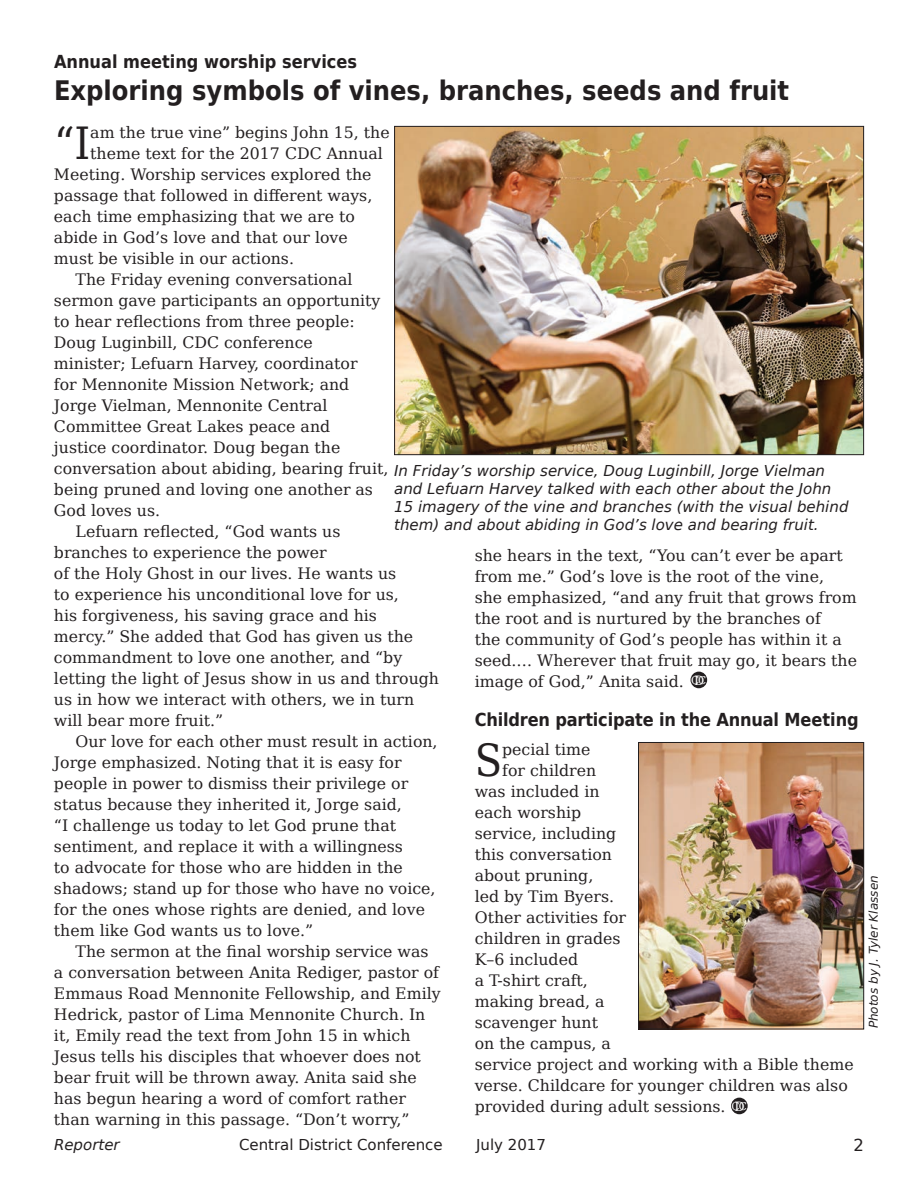
<style>
.page{position:relative;width:918px;height:1188px;background:#fff}
.page>*{position:absolute;margin:0;border:0;box-sizing:border-box;transform-origin:0 0}
.t1{font:44.55px "DejaVu Serif Condensed";color:#231f20}
.t2{font:700 27px "DejaVu Sans Condensed";color:#231f20}
.t3{font:700 18px "DejaVu Sans Condensed";color:#231f20}
.t4{font:16.5px "DejaVu Sans";color:#231f20}
.t5{font:15.75px/21px "DejaVu Serif";color:#231f20}
.t6{font:italic 15px/18px "DejaVu Sans";color:#231f20}
.t7{font:15px "DejaVu Sans";color:#231f20}
.t8{font:italic 12px "DejaVu Sans";color:#231f20}
.t9{font:10.65px "DejaVu Serif";color:#fff}
.s1{font-size:12.75px}
</style>
<div class="page">
<img style="left:396px;top:128px;width:466px;height:325px">
<div style="left:394px;top:126px;width:470px;height:329px;border:1px solid #231f20"></div>
<img style="left:640px;top:744px;width:222px;height:283px">
<div style="left:638px;top:742px;width:226px;height:287px;border:1px solid #231f20"></div>
<div style="left:691px;top:672px;width:16px;height:16px;background:#231f20;border-radius:50%"></div>
<div style="left:731px;top:1098px;width:17px;height:16px;background:#231f20;border-radius:50%"></div>
<p class="t3" style="left:54px;top:47px;width:305px">Annual meeting worship services</p>
<h2 class="t2" style="left:54px;top:68px;width:737px">Exploring symbols of vines, branches, seeds and fruit</h2>
<h1 class="t1" style="left:54px;top:110px;width:38px">“I</h1>
<p class="t5" style="left:90px;top:121px;width:301px">am the true vine” begins John 15, the</p>
<p class="t5" style="left:90px;top:142px;width:294px">theme text for the 2017 CDC Annual</p>
<p class="t5" style="left:54px;top:163px;width:319px">Meeting. Worship services explored the</p>
<p class="t5" style="left:54px;top:184px;width:320px">passage that followed in different ways,</p>
<p class="t5" style="left:54px;top:205px;width:302px">each time emphasizing that we are to</p>
<p class="t5" style="left:54px;top:226px;width:295px">abide in God’s love and that our love</p>
<p class="t5" style="left:54px;top:247px;width:242px">must be visible in our actions.</p>
<p class="t5" style="left:76px;top:268px;width:278px">The Friday evening conversational</p>
<p class="t5" style="left:54px;top:289px;width:328px">sermon gave participants an opportunity</p>
<p class="t5" style="left:54px;top:310px;width:302px">to hear reflections from three people:</p>
<p class="t5" style="left:54px;top:331px;width:260px">Doug Luginbill, CDC conference</p>
<p class="t5" style="left:54px;top:352px;width:305px">minister; Lefuarn Harvey, coordinator</p>
<p class="t5" style="left:54px;top:373px;width:297px">for Mennonite Mission Network; and</p>
<p class="t5" style="left:54px;top:394px;width:275px">Jorge Vielman, Mennonite Central</p>
<p class="t5" style="left:54px;top:415px;width:278px">Committee Great Lakes peace and</p>
<p class="t5" style="left:54px;top:436px;width:288px">justice coordinator. Doug began the</p>
<p class="t5" style="left:54px;top:457px;width:336px">conversation about abiding, bearing fruit,</p>
<p class="t5" style="left:54px;top:478px;width:321px">being pruned and loving one another as</p>
<p class="t5" style="left:54px;top:499px;width:108px">God loves us.</p>
<p class="t5" style="left:76px;top:520px;width:266px">Lefuarn reflected, “God wants us</p>
<p class="t5" style="left:54px;top:541px;width:274px">branches to experience the power</p>
<p class="t5" style="left:54px;top:562px;width:344px">of the Holy Ghost in our lives. He wants us</p>
<p class="t5" style="left:54px;top:583px;width:347px">to experience his unconditional love for us,</p>
<p class="t5" style="left:54px;top:604px;width:325px">his forgiveness, his saving grace and his</p>
<p class="t5" style="left:54px;top:625px;width:361px">mercy.” She added that God has given us the</p>
<p class="t5" style="left:54px;top:646px;width:350px">commandment to love one another, and “by</p>
<p class="t5" style="left:54px;top:667px;width:387px">letting the light of Jesus show in us and through</p>
<p class="t5" style="left:54px;top:688px;width:362px">us in how we interact with others, we in turn</p>
<p class="t5" style="left:54px;top:709px;width:171px">will bear more fruit.”</p>
<p class="t5" style="left:76px;top:730px;width:364px">Our love for each other must result in action,</p>
<p class="t5" style="left:54px;top:751px;width:349px">Jorge emphasized. Noting that it is easy for</p>
<p class="t5" style="left:54px;top:772px;width:356px">people in power to dismiss their privilege or</p>
<p class="t5" style="left:54px;top:793px;width:349px">status because they inherited it, Jorge said,</p>
<p class="t5" style="left:54px;top:814px;width:344px">“I challenge us today to let God prune that</p>
<p class="t5" style="left:54px;top:835px;width:351px">sentiment, and replace it with a willingness</p>
<p class="t5" style="left:54px;top:856px;width:350px">to advocate for those who are hidden in the</p>
<p class="t5" style="left:54px;top:877px;width:383px">shadows; stand up for those who have no voice,</p>
<p class="t5" style="left:54px;top:898px;width:373px">for the ones whose rights are denied, and love</p>
<p class="t5" style="left:54px;top:919px;width:261px">them like God wants us to love.”</p>
<p class="t5" style="left:76px;top:940px;width:354px">The sermon at the final worship service was</p>
<p class="t5" style="left:54px;top:961px;width:387px">a conversation between Anita Rediger, pastor of</p>
<p class="t5" style="left:54px;top:982px;width:388px">Emmaus Road Mennonite Fellowship, and Emily</p>
<p class="t5" style="left:54px;top:1003px;width:373px">Hedrick, pastor of Lima Mennonite Church. In</p>
<p class="t5" style="left:54px;top:1024px;width:358px">it, Emily read the text from John 15 in which</p>
<p class="t5" style="left:54px;top:1045px;width:368px">Jesus tells his disciples that whoever does not</p>
<p class="t5" style="left:54px;top:1066px;width:364px">bear fruit will be thrown away. Anita said she</p>
<p class="t5" style="left:54px;top:1087px;width:353px">has begun hearing a word of comfort rather</p>
<p class="t5" style="left:54px;top:1108px;width:357px">than warning in this passage. “Don’t worry,”</p>
<p class="t6" style="left:394px;top:462px;width:456px">In Friday’s worship service, Doug Luginbill, Jorge Vielman and Lefuarn Harvey talked with each other about the John 15 imagery of the vine and branches (with the visual behind them) and about abiding in God’s love and bearing fruit.</p>
<p class="t5" style="left:475px;top:544px;width:384px">she hears in the text, “You can’t ever be apart from me.” God’s love is the root of the vine,<br>she emphasized, “and any fruit that grows from the root and is nurtured by the branches of<br>the community of God’s people has within it a seed.… Wherever that fruit may go, it bears the image of God,” Anita said.</p>
<p class="t9" style="left:691px;top:672px;width:17px">C<span class="s1">D</span>C</p>
<p class="t3" style="left:475px;top:704px;width:386px">Children participate in the Annual Meeting</p>
<h1 class="t1" style="left:475px;top:727px;width:29px">S</h1>
<p class="t5" style="left:502px;top:739px;width:90px">pecial time</p>
<p class="t5" style="left:502px;top:760px;width:95px">for children</p>
<p class="t5" style="left:475px;top:781px;width:126px">was included in</p>
<p class="t5" style="left:475px;top:802px;width:108px">each worship</p>
<p class="t5" style="left:475px;top:823px;width:143px">service, including</p>
<p class="t5" style="left:475px;top:844px;width:139px">this conversation</p>
<p class="t5" style="left:475px;top:865px;width:120px">about pruning,</p>
<p class="t5" style="left:475px;top:886px;width:141px">led by Tim Byers.</p>
<p class="t5" style="left:475px;top:907px;width:153px">Other activities for</p>
<p class="t5" style="left:475px;top:928px;width:147px">children in grades</p>
<p class="t5" style="left:475px;top:949px;width:105px">K–6 included</p>
<p class="t5" style="left:475px;top:970px;width:115px">a T-shirt craft,</p>
<p class="t5" style="left:475px;top:991px;width:131px">making bread, a</p>
<p class="t5" style="left:475px;top:1012px;width:125px">scavenger hunt</p>
<p class="t5" style="left:475px;top:1033px;width:138px">on the campus, a</p>
<p class="t5" style="left:475px;top:1054px;width:380px">service project and working with a Bible theme</p>
<p class="t5" style="left:475px;top:1075px;width:375px">verse. Childcare for younger children was also</p>
<p class="t5" style="left:475px;top:1096px;width:252px">provided during adult sessions.</p>
<p class="t9" style="left:732px;top:1098px;width:17px">C<span class="s1">D</span>C</p>
<p class="t8" style="left:865px;top:1028px;width:154px;rotate:-90deg">Photos by J. Tyler Klassen</p>
<p class="t6" style="left:54px;top:1136px;width:67px">Reporter</p>
<p class="t7" style="left:239px;top:1131px;width:205px">Central District Conference</p>
<p class="t7" style="left:476px;top:1131px;width:71px">July 2017</p>
<p class="t4" style="left:854px;top:1131px;width:12px">2</p>
</div>
